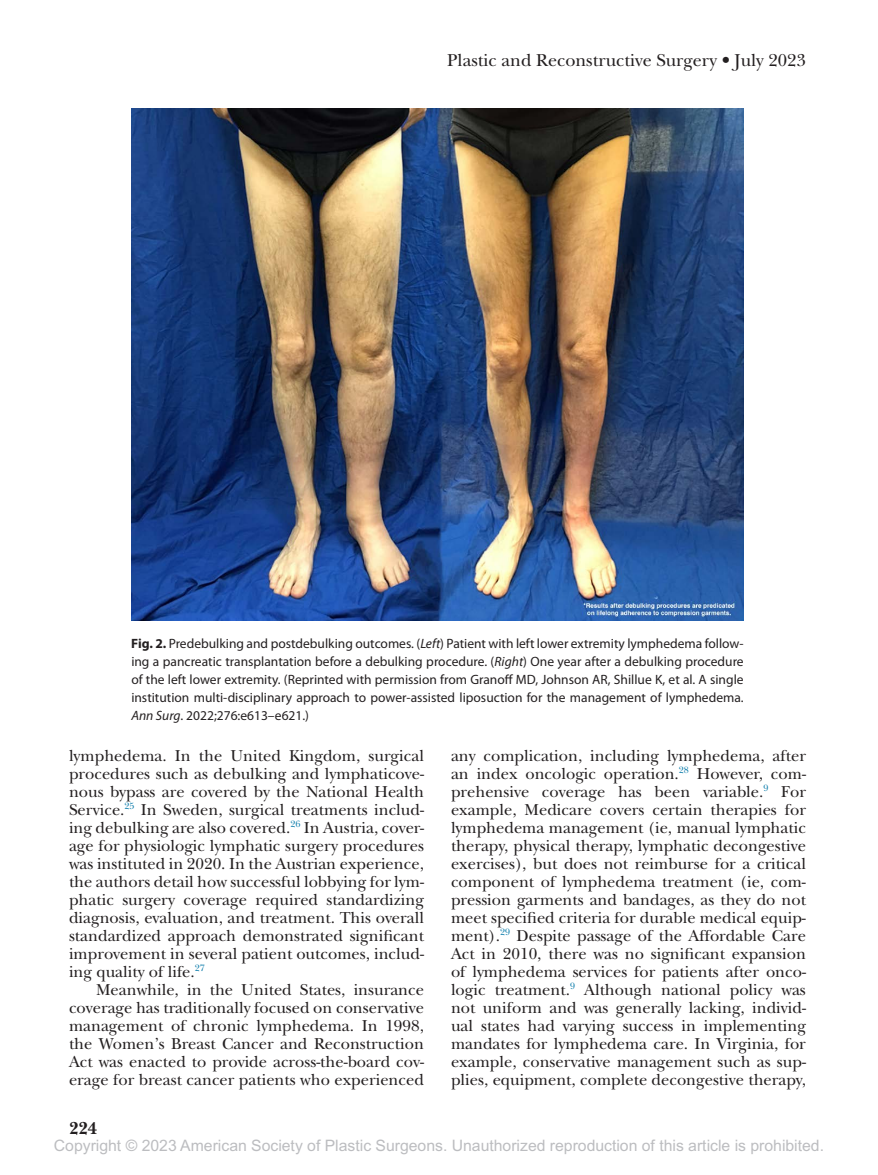
<style>
.page{position:relative;width:878px;height:1175px;background:#fff}
.page>*{position:absolute;margin:0;border:0;box-sizing:border-box;transform-origin:0 0}
.t1{font:18px "New Baskerville Std";color:#231f20}
.t2{font:700 18px "New Baskerville Std";color:#231f20}
.t3{font:16.5px/18px "New Baskerville Std";color:#231f20;text-align:justify}
.t4{font:15.75px "Arial MT Std";color:#bcbdc0}
.t5{font:13.5px/18px "Myriad Pro";color:#231f20;text-align:justify}
.s1{font-weight:700}
.s2{font-style:italic}
</style>
<div class="page">
<img style="left:131px;top:108px;width:612px;height:513px">
<p class="t1" style="left:447px;top:50px;width:360px">Plastic and Reconstructive Surgery • July 2023</p>
<p class="t5" style="left:131px;top:634px;width:614px"><span class="s1">Fig. 2.</span> Predebulking and postdebulking outcomes. (<span class="s2">Left</span>) Patient with left lower extremity lymphedema follow&shy;ing a pancreatic transplantation before a debulking procedure. (<span class="s2">Right</span>) One year after a debulking procedure of the left lower extremity. (Reprinted with permission from Granoff MD, Johnson AR, Shillue K, et al. A single institution multi-disciplinary approach to power-assisted liposuction for the management of lymphedema.<br><span class="s2">Ann Surg</span>. 2022;276:e613–e621.)</p>
<p class="t3" style="left:69px;top:746px;width:356px">lymphedema. In the United Kingdom, surgical procedures such as debulking and lymphaticove&shy;nous bypass are covered by the National Health Service.<sup>25</sup> In Sweden, surgical treatments includ&shy;ing debulking are also covered.<sup>26</sup> In Austria, cover&shy;age for physiologic lymphatic surgery procedures was instituted in 2020. In the Austrian experience, the authors detail how successful lobbying for lym&shy;phatic surgery coverage required standardizing diagnosis, evaluation, and treatment. This overall standardized approach demonstrated significant improvement in several patient outcomes, includ&shy;ing quality of life.<sup>27</sup></p>
<p class="t3" style="left:69px;top:980px;width:356px;text-indent:27px">Meanwhile, in the United States, insurance coverage has traditionally focused on conservative management of chronic lymphedema. In 1998, the Women’s Breast Cancer and Reconstruction Act was enacted to provide across-the-board cov&shy;erage for breast cancer patients who experienced</p>
<p class="t2" style="left:69px;top:1118px;width:30px">224</p>
<p class="t3" style="left:451px;top:746px;width:356px">any complication, including lymphedema, after an index oncologic operation.<sup>28</sup> However, com&shy;prehensive coverage has been variable.<sup>9</sup> For example, Medicare covers certain therapies for lymphedema management (ie, manual lymphatic therapy, physical therapy, lymphatic decongestive exercises), but does not reimburse for a critical component of lymphedema treatment (ie, com&shy;pression garments and bandages, as they do not meet specified criteria for durable medical equip&shy;ment).<sup>29</sup> Despite passage of the Affordable Care Act in 2010, there was no significant expansion of lymphedema services for patients after onco&shy;logic treatment.<sup>9</sup> Although national policy was not uniform and was generally lacking, individ&shy;ual states had varying success in implementing mandates for lymphedema care. In Virginia, for example, conservative management such as sup&shy;plies, equipment, complete decongestive therapy,</p>
<p class="t4" style="left:54px;top:1136px;width:771px">Copyright © 2023 American Society of Plastic Surgeons. Unauthorized reproduction of this article is prohibited.</p>
</div>
